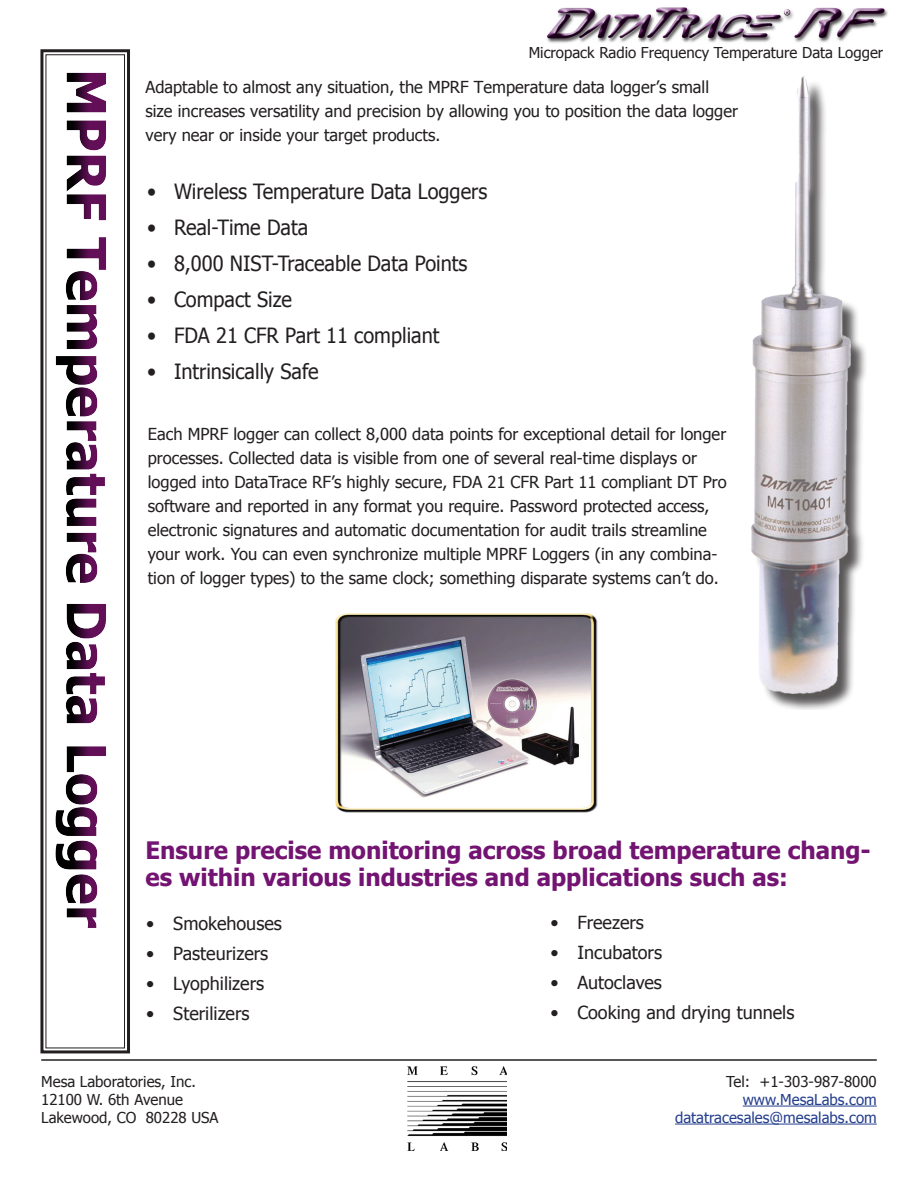
<style>
.page{position:relative;width:918px;height:1188px;background:#fff}
.page>*{position:absolute;margin:0;border:0;box-sizing:border-box;transform-origin:0 0}
.t1{font:700 24px/27px "Tahoma";color:#731372}
.t2{font:21px "Tahoma";color:#231f20;scale:.95 1}
.t3{font:18px "Tahoma";color:#231f20}
.t4{font:16.5px/24px "Tahoma";color:#231f20}
.t5{font:15px "Tahoma";color:#231f20}
.t6{font:15px "Tahoma";color:#253f8e}
</style>
<div class="page">
<img style="left:407px;top:1067px;width:99px;height:83px">
<hr style="left:41px;top:1059px;width:836px;height:2px;background:#231f20">
<img style="left:547px;top:7px;width:341px;height:36px">
<hr style="left:743px;top:1106px;width:134px;height:1px;background:#253f8e">
<hr style="left:675px;top:1124px;width:202px;height:1px;background:#253f8e">
<svg style="left:40px;top:49px;width:90px;height:1005px"></svg>
<div style="left:45px;top:54px;width:80px;height:994px;border:1px solid #231f20"></div>
<div style="left:754px;top:78px;width:114px;height:632px;background:#231f20;opacity:.75"></div>
<img style="left:752px;top:76px;width:98px;height:618px">
<img style="left:335px;top:613px;width:262px;height:200px">
<p class="t5" style="left:529px;top:43px;width:356px">Micropack Radio Frequency Temperature Data Logger</p>
<p class="t4" style="left:146px;top:75px;width:594px">Adaptable to almost any situation, the MPRF Temperature data logger’s small size increases versatility and precision by allowing you to position the data logger very near or inside your target products.</p>
<p class="t2" style="left:147px;top:177px;width:360px">• Wireless Temperature Data Loggers</p>
<p class="t2" style="left:147px;top:213px;width:171px">• Real-Time Data</p>
<p class="t2" style="left:147px;top:249px;width:339px">• 8,000 NIST-Traceable Data Points</p>
<p class="t2" style="left:147px;top:285px;width:154px">• Compact Size</p>
<p class="t2" style="left:147px;top:321px;width:309px">• FDA 21 CFR Part 11 compliant</p>
<p class="t2" style="left:147px;top:357px;width:182px">• Intrinsically Safe</p>
<p class="t4" style="left:148px;top:421px;width:580px">Each MPRF logger can collect 8,000 data points for exceptional detail for longer processes. Collected data is visible from one of several real-time displays or logged into DataTrace RF’s highly secure, FDA 21 CFR Part 11 compliant DT Pro software and reported in any format you require. Password protected access, electronic signatures and automatic documentation for audit trails streamline your work. You can even synchronize multiple MPRF Loggers (in any combina&shy;tion of logger types) to the same clock; something disparate systems can’t do.</p>
<p class="t1" style="left:146px;top:835px;width:727px">Ensure precise monitoring across broad temperature chang&shy;es within various industries and applications such as:</p>
<p class="t3" style="left:146px;top:911px;width:137px">• Smokehouses</p>
<p class="t3" style="left:146px;top:941px;width:124px">• Pasteurizers</p>
<p class="t3" style="left:146px;top:971px;width:119px">• Lyophilizers</p>
<p class="t3" style="left:146px;top:1001px;width:105px">• Sterilizers</p>
<p class="t5" style="left:41px;top:1071px;width:156px">Mesa Laboratories, Inc.</p>
<p class="t5" style="left:41px;top:1089px;width:143px">12100 W. 6th Avenue</p>
<p class="t5" style="left:41px;top:1107px;width:179px">Lakewood, CO 80228 USA</p>
<p class="t3" style="left:550px;top:910px;width:95px">• Freezers</p>
<p class="t3" style="left:550px;top:940px;width:113px">• Incubators</p>
<p class="t3" style="left:550px;top:970px;width:113px">• Autoclaves</p>
<p class="t3" style="left:550px;top:1000px;width:246px">• Cooking and drying tunnels</p>
<p class="t5" style="left:726px;top:1071px;width:152px">Tel: +1-303-987-8000</p>
<p class="t6" style="left:743px;top:1089px;width:135px">www.MesaLabs.com</p>
<p class="t6" style="left:675px;top:1107px;width:203px">datatracesales@mesalabs.com</p>
</div>
